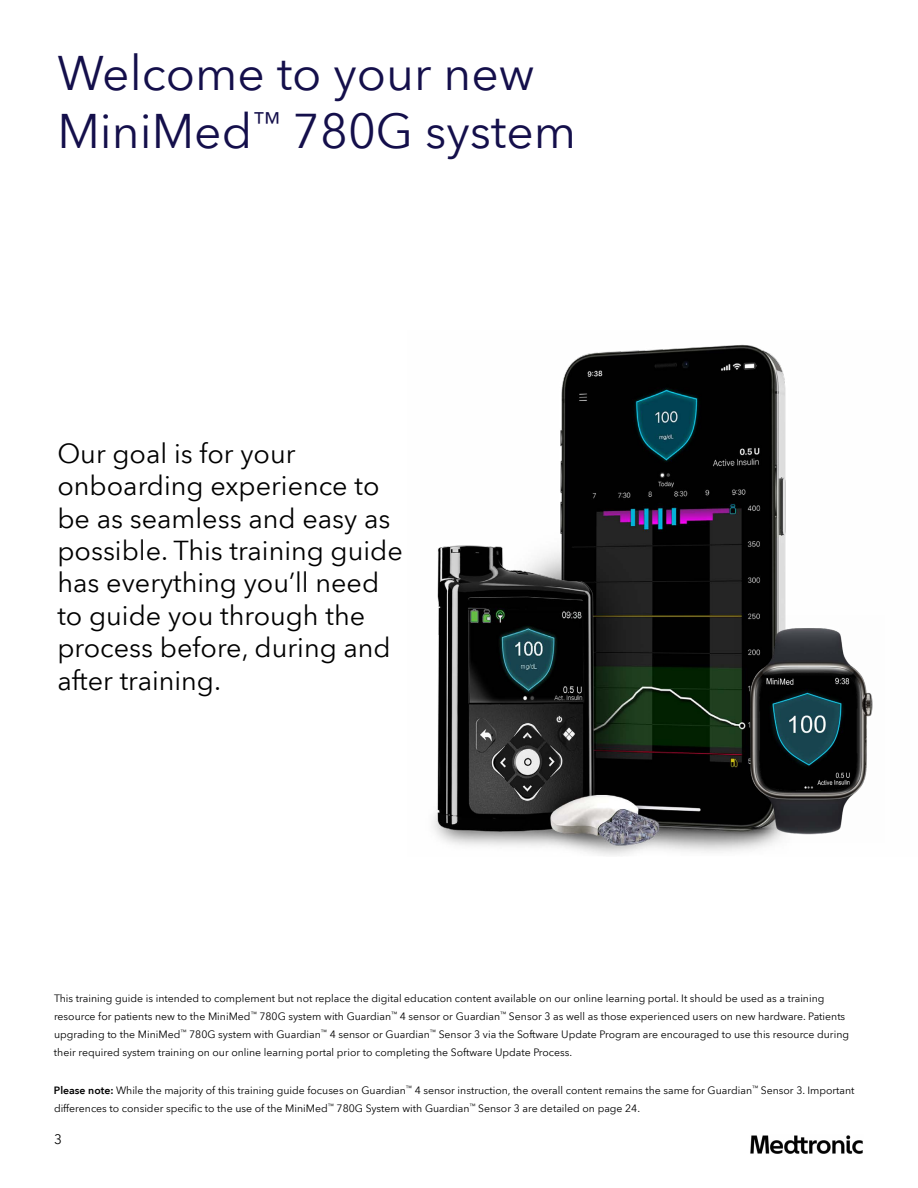
<style>
.page{position:relative;width:918px;height:1188px;background:#fff}
.page>*{position:absolute;margin:0;border:0;box-sizing:border-box;transform-origin:0 0}
.t1{font:48px/57.6px "Avenir Next World";color:#140f4b}
.t2{font:27px/32.4px "Avenir Next World";color:#000}
.t3{font:13.5px "Avenir Next World";color:#000}
.t4{font:10.5px/18px "Avenir Next World";color:#000}
.s1{font-weight:600}
</style>
<div class="page">
<img style="left:750px;top:1135px;width:113px;height:19px">
<img style="left:433px;top:344px;width:353px;height:512px">
<img style="left:735px;top:616px;width:138px;height:227px">
<h1 class="t1" style="left:57px;top:45px;width:520px">Welcome to your new<br>MiniMed<sup>™</sup> 780G system</h1>
<h2 class="t2" style="left:57px;top:437px;width:347px">Our goal is for your onboarding experience to be as seamless and easy as possible. This training guide has everything you’ll need to guide you through the process before, during and after training.</h2>
<p class="t4" style="left:54px;top:989px;width:797px">This training guide is intended to complement but not replace the digital education content available on our online learning portal. It should be used as a training resource for patients new to the MiniMed<sup>™</sup> 780G system with Guardian<sup>™</sup> 4 sensor or Guardian<sup>™</sup> Sensor 3 as well as those experienced users on new hardware. Patients upgrading to the MiniMed<sup>™</sup> 780G system with Guardian<sup>™</sup> 4 sensor or Guardian<sup>™</sup> Sensor 3 via the Software Update Program are encouraged to use this resource during their required system training on our online learning portal prior to completing the Software Update Process.</p>
<p class="t4" style="left:54px;top:1081px;width:802px"><span class="s1">Please note:</span> While the majority of this training guide focuses on Guardian<sup>™</sup> 4 sensor instruction, the overall content remains the same for Guardian<sup>™</sup> Sensor 3. Important differences to consider specific to the use of the MiniMed<sup>™</sup> 780G System with Guardian<sup>™</sup> Sensor 3 are detailed on page 24.</p>
<p class="t3" style="left:54px;top:1129px;width:9px">3</p>
</div>
